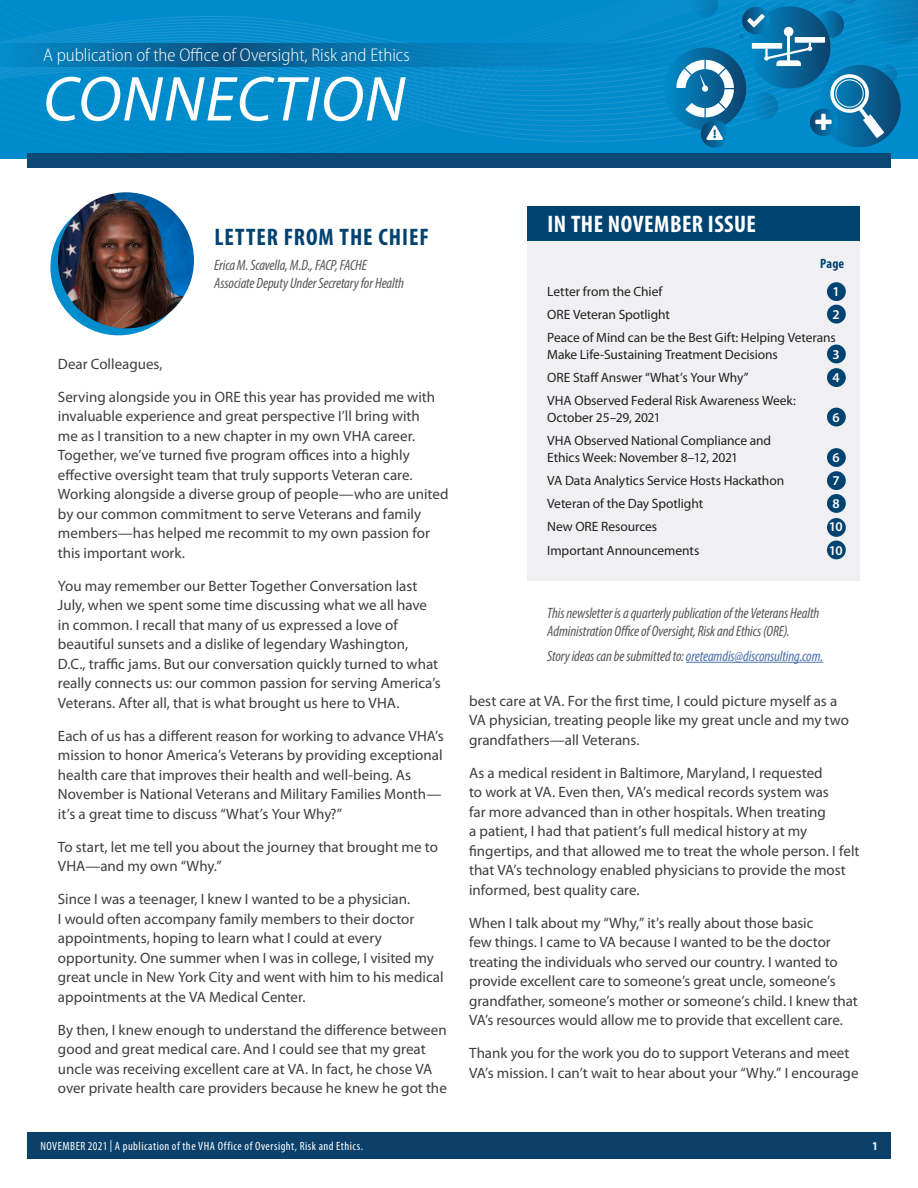
<style>
.page{position:relative;width:918px;height:1188px;background:#fff}
.page>*{position:absolute;margin:0;border:0;box-sizing:border-box;transform-origin:0 0}
.t1{font:italic 64.05px "Myriad Pro";letter-spacing:.02em;color:#fff}
.t2{font:700 condensed 24px "Myriad Pro";letter-spacing:.02em;color:#fff}
.t3{font:700 condensed 24px "Myriad Pro";letter-spacing:.04em;color:#004270}
.t4{font:300 semi-condensed 18.45px "Myriad Pro";color:#fff}
.Article_Text{font:15px/19.5px "Myriad Pro";color:#3e3e3f}
.continued_page{font:italic condensed 15px/18px "Myriad Pro";letter-spacing:-.01em;color:#57585a}
.continued_page-2{font:italic condensed 15px "Myriad Pro";letter-spacing:-.01em;color:#4d72ac}
.t5{font:13.5px/16.5px "Myriad Pro";letter-spacing:-.005em;color:#231f20}
.t6{font:600 13.5px "Myriad Pro";color:#fff}
.TOC_title{font:700 condensed 13.5px "Myriad Pro";color:#004270}
.t7{font:condensed 12px "Myriad Pro";letter-spacing:.04em;color:#fff}
.t8{font:700 condensed 12px "Myriad Pro";color:#fff}
.s1{color:#57585a}
</style>
<div class="page">
<div style="left:27px;top:1132px;width:864px;height:27px;background:#0b406a"></div>
<div style="left:0;top:146px;width:918px;height:6px;background:#008ccc"></div>
<svg style="left:0;top:140px;width:918px;height:6px;background:#018ccc"></svg>
<svg style="left:818px;top:65px;width:83px;height:82px"></svg>
<svg style="left:701px;top:120px;width:27px;height:28px"></svg>
<div style="left:27px;top:153px;width:864px;height:15px;background:#0d4874"></div>
<div style="left:527px;top:233px;width:333px;height:348px;background:#f0f0f2"></div>
<div style="left:527px;top:206px;width:333px;height:35px;background:#004270"></div>
<div style="left:827px;top:282px;width:19px;height:19px;background:#004270;border-radius:50%"></div>
<div style="left:827px;top:305px;width:19px;height:19px;background:#004270;border-radius:50%"></div>
<div style="left:827px;top:345px;width:19px;height:18px;background:#004270;border-radius:50%"></div>
<div style="left:827px;top:368px;width:19px;height:19px;background:#004270;border-radius:50%"></div>
<div style="left:827px;top:408px;width:19px;height:18px;background:#004270;border-radius:50%"></div>
<div style="left:827px;top:448px;width:19px;height:19px;background:#004270;border-radius:50%"></div>
<div style="left:827px;top:471px;width:19px;height:19px;background:#004270;border-radius:50%"></div>
<div style="left:827px;top:494px;width:19px;height:19px;background:#004270;border-radius:50%"></div>
<div style="left:827px;top:518px;width:19px;height:19px;background:#004270;border-radius:50%"></div>
<div style="left:827px;top:541px;width:19px;height:18px;background:#004270;border-radius:50%"></div>
<hr style="left:686px;top:662px;width:137px;height:1px;background:#4d72ac">
<svg style="left:50px;top:199px;width:137px;height:136px"></svg>
<img style="left:58px;top:192px;width:136px;height:136px;border-radius:68px">
<svg style="left:0;top:0;width:918px;height:140px;background:#0a87c3"></svg>
<p class="t4" style="left:43px;top:45px;width:368px">A publication of the Office of Oversight, Risk and Ethics</p>
<p class="t1" style="left:43px;top:59px;width:364px">CONNECTION</p>
<h2 class="t3" style="left:215px;top:222px;width:216px">LETTER FROM THE CHIEF</h2>
<p class="continued_page" style="left:214px;top:255px;width:191px">Erica M. Scavella, M.D., FACP, FACHE<br>Associate Deputy Under Secretary for Health</p>
<p class="Article_Text" style="left:58px;top:354px;width:106px">Dear Colleagues,</p>
<p class="Article_Text" style="left:58px;top:387px;width:392px">Serving alongside you in ORE this year has provided me with invaluable experience and great perspective I’ll bring with<br>me as I transition to a new chapter in my own VHA career.<br>Together, we’ve turned five program offices into a highly effective oversight team that truly supports Veteran care.<br>Working alongside a diverse group of people—who are united by our common commitment to serve Veterans and family members—has helped me recommit to my own passion for this important work.</p>
<p class="Article_Text" style="left:58px;top:576px;width:384px">You may remember our Better Together Conversation last July, when we spent some time discussing what we all have in common. I recall that many of us expressed a love of beautiful sunsets and a dislike of legendary Washington,<br>D.C., traffic jams. But our conversation quickly turned to what really connects us: our common passion for serving America’s Veterans. After all, that is what brought us here to VHA.</p>
<p class="Article_Text" style="left:58px;top:726px;width:387px">Each of us has a different reason for working to advance VHA’s mission to honor America’s Veterans by providing exceptional health care that improves their health and well-being. As November is National Veterans and Military Families Month— it’s a great time to discuss “What’s Your Why?”</p>
<p class="Article_Text" style="left:58px;top:837px;width:382px">To start, let me tell you about the journey that brought me to<br>VHA—and my own “Why.”</p>
<p class="Article_Text" style="left:58px;top:889px;width:387px">Since I was a teenager, I knew I wanted to be a physician.<br>I would often accompany family members to their doctor appointments, hoping to learn what I could at every opportunity. One summer when I was in college, I visited my great uncle in New York City and went with him to his medical appointments at the VA Medical Center.</p>
<p class="Article_Text" style="left:58px;top:1020px;width:390px">By then, I knew enough to understand the difference between good and great medical care. And I could see that my great uncle was receiving excellent care at VA. In fact, he chose VA over private health care providers because he knew he got the</p>
<h2 class="t2" style="left:548px;top:209px;width:210px">IN THE NOVEMBER ISSUE</h2>
<p class="TOC_title" style="left:820px;top:255px;width:26px">Page</p>
<p class="t5" style="left:547px;top:283px;width:117px">Letter from the Chief</p>
<p class="t6" style="left:833px;top:283px;width:9px">1</p>
<p class="t5" style="left:547px;top:306px;width:124px">ORE Veteran Spotlight</p>
<p class="t6" style="left:833px;top:306px;width:9px">2</p>
<p class="t5" style="left:547px;top:329px;width:290px">Peace of Mind can be the Best Gift: Helping Veterans<br>Make Life-Sustaining Treatment Decisions</p>
<p class="t6" style="left:833px;top:346px;width:9px">3</p>
<p class="t5" style="left:547px;top:369px;width:203px">ORE Staff Answer “What’s Your Why”</p>
<p class="t6" style="left:833px;top:369px;width:9px">4</p>
<p class="t5" style="left:547px;top:392px;width:250px">VHA Observed Federal Risk Awareness Week:<br>October 25–29, 2021</p>
<p class="t6" style="left:833px;top:409px;width:9px">6</p>
<p class="t5" style="left:547px;top:432px;width:225px">VHA Observed National Compliance and<br>Ethics Week: November 8–12, 2021</p>
<p class="t6" style="left:833px;top:449px;width:9px">6</p>
<p class="t5" style="left:547px;top:472px;width:238px">VA Data Analytics Service Hosts Hackathon</p>
<p class="t6" style="left:833px;top:472px;width:9px">7</p>
<p class="t5" style="left:547px;top:495px;width:157px">Veteran of the Day Spotlight</p>
<p class="t6" style="left:833px;top:495px;width:9px">8</p>
<p class="t5" style="left:547px;top:518px;width:111px">New ORE Resources</p>
<p class="t6" style="left:829px;top:518px;width:15px">10</p>
<p class="t5" style="left:547px;top:542px;width:154px">Important Announcements</p>
<p class="t6" style="left:829px;top:542px;width:15px">10</p>
<p class="continued_page" style="left:547px;top:604px;width:274px">This newsletter is a quarterly publication of the Veterans Health<br>Administration Office of Oversight, Risk and Ethics (ORE).</p>
<p class="continued_page-2" style="left:547px;top:647px;width:277px"><span class="s1">Story ideas can be submitted to:</span> oreteamdis@disconsulting.com.</p>
<p class="Article_Text" style="left:469px;top:691px;width:381px">best care at VA. For the first time, I could picture myself as a<br>VA physician, treating people like my great uncle and my two grandfathers—all Veterans.</p>
<p class="Article_Text" style="left:469px;top:763px;width:392px">As a medical resident in Baltimore, Maryland, I requested<br>to work at VA. Even then, VA’s medical records system was<br>far more advanced than in other hospitals. When treating<br>a patient, I had that patient’s full medical history at my fingertips, and that allowed me to treat the whole person. I felt that VA’s technology enabled physicians to provide the most informed, best quality care.</p>
<p class="Article_Text" style="left:469px;top:913px;width:390px">When I talk about my “Why,” it’s really about those basic<br>few things. I came to VA because I wanted to be the doctor treating the individuals who served our country. I wanted to provide excellent care to someone’s great uncle, someone’s grandfather, someone’s mother or someone’s child. I knew that VA’s resources would allow me to provide that excellent care.</p>
<p class="Article_Text" style="left:469px;top:1043px;width:391px">Thank you for the work you do to support Veterans and meet<br>VA’s mission. I can’t wait to hear about your “Why.” I encourage</p>
<p class="t7" style="left:40px;top:1139px;width:324px">NOVEMBER 2021 | A publication of the VHA Office of Oversight, Risk and Ethics.</p>
<p class="t8" style="left:872px;top:1139px;width:7px">1</p>
</div>
